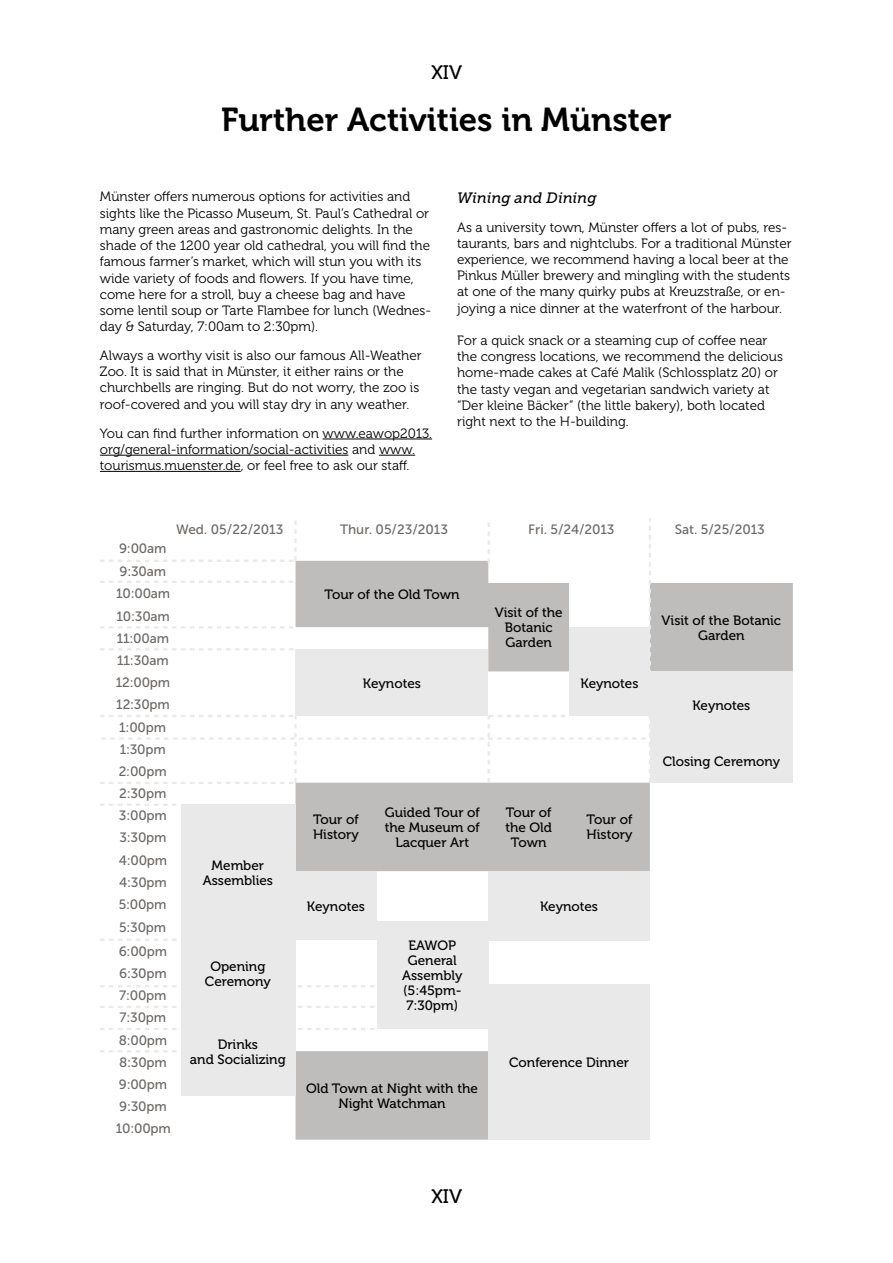
<style>
.page{position:relative;width:893px;height:1263px;background:#fff}
.page>*{position:absolute;margin:0;border:0;box-sizing:border-box;transform-origin:0 0}
.t1{font:33px "Museo 700";color:#000}
.t2{font:19.5px "Museo 500";color:#000}
.t3{font:italic 15px "Museo Slab 500";letter-spacing:-.005em;color:#000}
.t4{font:13.5px/16.2px "Museo 300";color:#000}
.t5{font:13.5px/15px "Museo 500";color:#000;text-align:center}
.t6{font:13.5px/22.2px "Museo Sans 500";letter-spacing:-.015em;color:#6b6764}
</style>
<div class="page">
<hr style="left:323px;top:439px;width:109px;height:1px;background:#000">
<hr style="left:100px;top:455px;width:248px;height:1px;background:#000">
<hr style="left:379px;top:455px;width:36px;height:1px;background:#000">
<hr style="left:100px;top:471px;width:141px;height:1px;background:#000">
<svg style="left:296px;top:583px;width:497px;height:557px"></svg>
<svg style="left:100px;top:804px;width:76px;height:2px"></svg>
<svg style="left:100px;top:518px;width:551px;height:266px"></svg>
<svg style="left:100px;top:1006px;width:276px;height:2px"></svg>
<svg style="left:100px;top:985px;width:276px;height:2px"></svg>
<svg style="left:100px;top:1028px;width:276px;height:2px"></svg>
<svg style="left:100px;top:1050px;width:76px;height:2px"></svg>
<svg style="left:100px;top:939px;width:76px;height:2px"></svg>
<div style="left:296px;top:649px;width:192px;height:67px;background:#e9e9e9"></div>
<div style="left:650px;top:671px;width:143px;height:67px;background:#e9e9e9"></div>
<div style="left:569px;top:627px;width:81px;height:89px;background:#e9e9e9"></div>
<div style="left:650px;top:739px;width:143px;height:44px;background:#e9e9e9"></div>
<div style="left:488px;top:871px;width:162px;height:69px;background:#e9e9e9"></div>
<div style="left:376px;top:921px;width:112px;height:108px;background:#e9e9e9"></div>
<div style="left:488px;top:984px;width:162px;height:156px;background:#e9e9e9"></div>
<div style="left:296px;top:871px;width:80px;height:69px;background:#e9e9e9"></div>
<div style="left:181px;top:940px;width:115px;height:67px;background:#e9e9e9"></div>
<div style="left:181px;top:1007px;width:115px;height:88px;background:#e9e9e9"></div>
<div style="left:181px;top:805px;width:115px;height:135px;background:#e9e9e9"></div>
<h2 class="t2" style="left:431px;top:62px;width:32px">XIV</h2>
<h1 class="t1" style="left:221px;top:101px;width:452px">Further Activities in Münster</h1>
<p class="t4" style="left:100px;top:189px;width:333px">Münster offers numerous options for activities and sights like the Picasso Museum, St. Paul’s Cathedral or many green areas and gastronomic delights. In the shade of the 1200 year old cathedral, you will find the famous farmer’s market, which will stun you with its wide variety of foods and flowers. If you have time, come here for a stroll, buy a cheese bag and have some lentil soup or Tarte Flambee for lunch (Wednes&shy;day &amp; Saturday, 7:00am to 2:30pm).</p>
<p class="t4" style="left:100px;top:348px;width:323px">Always a worthy visit is also our famous All-Weather Zoo. It is said that in Münster, it either rains or the churchbells are ringing. But do not worry, the zoo is roof-covered and you will stay dry in any weather.</p>
<p class="t4" style="left:100px;top:425px;width:334px">You can find further information on www.eawop2013. org/general-information/social-activities and www. tourismus.muenster.de, or feel free to ask our staff.</p>
<p class="t3" style="left:457px;top:189px;width:141px">Wining and Dining</p>
<p class="t4" style="left:457px;top:219px;width:336px">As a university town, Münster offers a lot of pubs, res&shy;taurants, bars and nightclubs. For a traditional Münster experience, we recommend having a local beer at the Pinkus Müller brewery and mingling with the students at one of the many quirky pubs at Kreuzstraße, or en&shy;joying a nice dinner at the waterfront of the harbour.</p>
<p class="t4" style="left:457px;top:332px;width:327px">For a quick snack or a steaming cup of coffee near the congress locations, we recommend the delicious home-made cakes at Café Malik (Schlossplatz 20) or the tasty vegan and vegetarian sandwich variety at “Der kleine Bäcker” (the little bakery), both located right next to the H-building.</p>
<p class="t6" style="left:176px;top:518px;width:109px">Wed. 05/22/2013</p>
<p class="t6" style="left:340px;top:518px;width:109px">Thur. 05/23/2013</p>
<p class="t6" style="left:528px;top:518px;width:88px">Fri. 5/24/2013</p>
<p class="t6" style="left:675px;top:518px;width:92px">Sat. 5/25/2013</p>
<p class="t6" style="left:119px;top:536px;width:49px;line-height:23.5px">9:00am<br>9:30am</p>
<p class="t6" style="left:116px;top:583px;width:56px">10:00am</p>
<p class="t5" style="left:324px;top:587px;width:137px">Tour of the Old Town</p>
<p class="t6" style="left:116px;top:605px;width:56px;text-align:justify">10:30am 11:00am 11:30am 12:00pm</p>
<p class="t5" style="left:495px;top:605px;width:69px">Visit of the<br>Botanic<br>Garden</p>
<p class="t5" style="left:662px;top:613px;width:121px">Visit of the Botanic<br>Garden</p>
<p class="t5" style="left:363px;top:676px;width:59px">Keynotes</p>
<p class="t5" style="left:580px;top:676px;width:59px">Keynotes</p>
<p class="t6" style="left:116px;top:694px;width:55px">12:30pm</p>
<p class="t5" style="left:692px;top:698px;width:59px">Keynotes</p>
<p class="t6" style="left:119px;top:716px;width:48px">1:00pm<br>1:30pm</p>
<p class="t5" style="left:663px;top:754px;width:119px">Closing Ceremony</p>
<p class="t6" style="left:119px;top:760px;width:49px">2:00pm<br>2:30pm</p>
<p class="t5" style="left:313px;top:812px;width:47px;text-align:left">Tour of<br>History</p>
<p class="t5" style="left:385px;top:805px;width:97px">Guided Tour of the Museum of<br>Lacquer Art</p>
<p class="t5" style="left:505px;top:805px;width:48px">Tour of the Old<br>Town</p>
<p class="t5" style="left:587px;top:812px;width:47px;text-align:left">Tour of<br>History</p>
<p class="t6" style="left:119px;top:805px;width:49px">3:00pm</p>
<p class="t6" style="left:119px;top:827px;width:50px;text-align:justify">3:30pm 4:00pm 4:30pm 5:00pm</p>
<p class="t5" style="left:203px;top:858px;width:72px">Member<br>Assemblies</p>
<p class="t5" style="left:307px;top:899px;width:59px">Keynotes</p>
<p class="t5" style="left:540px;top:899px;width:59px">Keynotes</p>
<p class="t6" style="left:119px;top:917px;width:49px">5:30pm</p>
<p class="t6" style="left:119px;top:940px;width:50px;text-align:justify">6:00pm 6:30pm 7:00pm</p>
<p class="t6" style="left:120px;top:1007px;width:48px">7:30pm</p>
<p class="t6" style="left:119px;top:1029px;width:50px">8:00pm<br>8:30pm</p>
<p class="t6" style="left:116px;top:1073px;width:57px">9:00pm<br>9:30pm<br>10:00pm</p>
<p class="t5" style="left:205px;top:959px;width:67px">Opening<br>Ceremony</p>
<p class="t5" style="left:190px;top:1037px;width:97px">Drinks<br>and Socializing</p>
<p class="t5" style="left:402px;top:938px;width:62px">EAWOP<br>General<br>Assembly (5:45pm-<br>7:30pm)</p>
<p class="t5" style="left:306px;top:1081px;width:173px">Old Town at Night with the<br>Night Watchman</p>
<h2 class="t2" style="left:431px;top:1186px;width:32px">XIV</h2>
<p class="t5" style="left:509px;top:1055px;width:121px">Conference Dinner</p>
</div>
